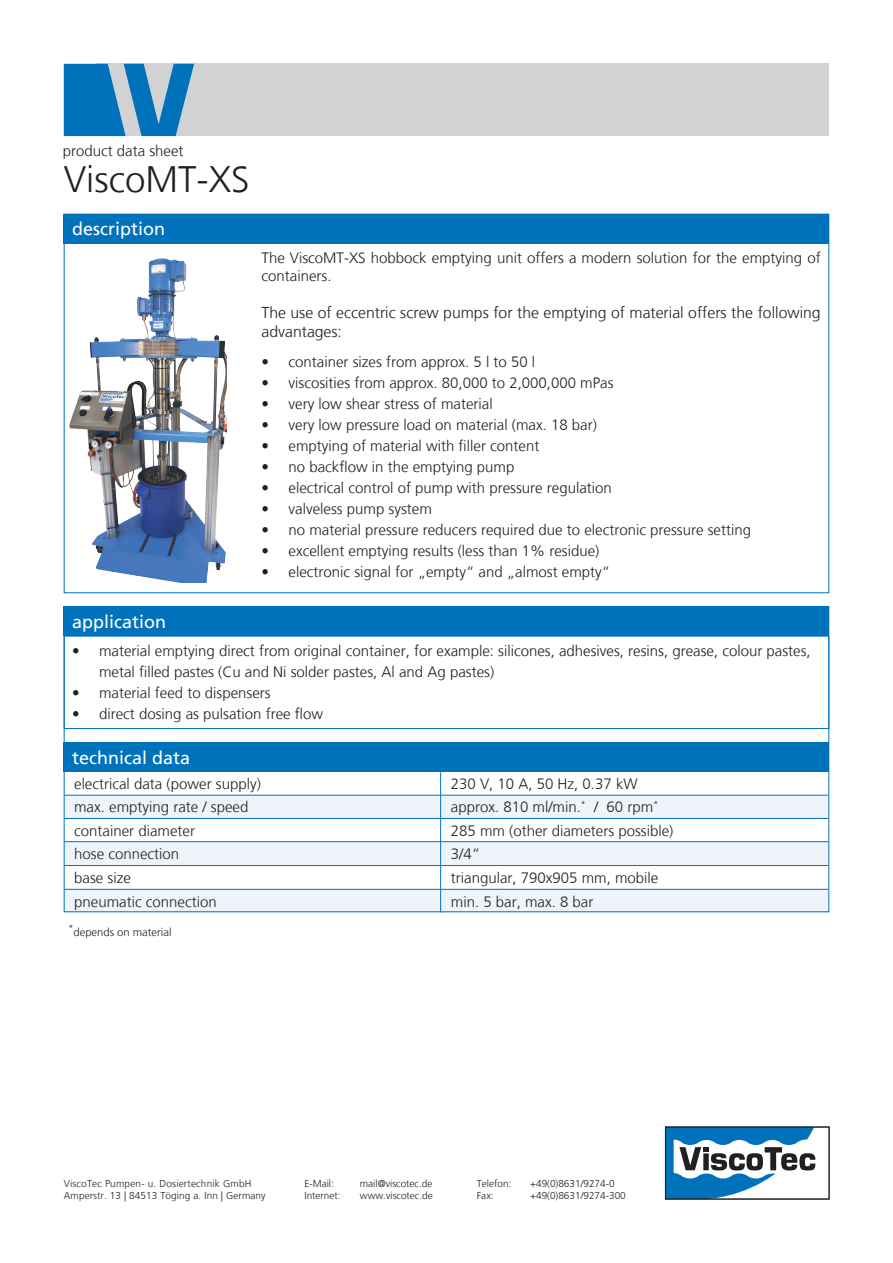
<style>
.page{position:relative;width:893px;height:1263px;background:#fff}
.page>*{position:absolute;margin:0;border:0;box-sizing:border-box;transform-origin:0 0}
.t1{font:300 36.75px "Frutiger LT";color:#231f20}
.t2{font:18px "Frutiger LT";color:#fff}
.t3{font:300 15.75px/18.9px "Frutiger LT";color:#231f20}
.t4{font:300 15px/18px "Frutiger LT";color:#231f20}
.t5{font:300 11.25px "Frutiger LT";color:#231f20}
.t6{font:300 10.05px/12px "Frutiger LT";color:#231f20}
.t7{font:300 10.05px/12px "Frutiger LT";letter-spacing:.02em;color:#231f20}
.t8{font:300 9.15px "Frutiger LT";color:#231f20}
</style>
<div class="page">
<svg style="left:667px;top:1129px;width:148px;height:68px"></svg>
<div style="left:665px;top:1127px;width:164px;height:72px;border:1px solid #231f20"></div>
<div style="left:96px;top:64px;width:733px;height:72px;background:#d1d2d4"></div>
<svg style="left:64px;top:64px;width:130px;height:72px"></svg>
<div style="left:64px;top:214px;width:765px;height:29px;background:#0072bc"></div>
<img style="left:69px;top:258px;width:158px;height:325px">
<div style="left:64px;top:606px;width:765px;height:30px;background:#0072bc"></div>
<svg style="left:64px;top:796px;width:764px;height:117px;fill:#eff4fa"></svg>
<hr style="left:64px;top:795px;width:377px;height:1px;background:#0072bc">
<hr style="left:441px;top:795px;width:387px;height:1px;background:#0072bc">
<hr style="left:64px;top:818px;width:377px;height:1px;background:#0072bc">
<hr style="left:441px;top:818px;width:387px;height:1px;background:#0072bc">
<hr style="left:64px;top:841px;width:377px;height:1px;background:#0072bc">
<hr style="left:441px;top:841px;width:387px;height:1px;background:#0072bc">
<hr style="left:64px;top:865px;width:377px;height:1px;background:#0072bc">
<hr style="left:441px;top:865px;width:387px;height:1px;background:#0072bc">
<hr style="left:64px;top:889px;width:377px;height:1px;background:#0072bc">
<hr style="left:441px;top:889px;width:387px;height:1px;background:#0072bc">
<svg style="left:440px;top:772px;width:1px;height:138px"></svg>
<div style="left:64px;top:742px;width:765px;height:30px;background:#0072bc"></div>
<p class="t4" style="left:63px;top:142px;width:122px">product data sheet</p>
<h1 class="t1" style="left:64px;top:159px;width:187px">ViscoMT-XS</h1>
<p class="t2" style="left:72px;top:218px;width:95px">description</p>
<p class="t4" style="left:261px;top:249px;width:561px">The ViscoMT-XS hobbock emptying unit offers a modern solution for the emptying of containers.</p>
<p class="t3" style="left:261px;top:303px;width:561px">The use of eccentric screw pumps for the emptying of material offers the following advantages:</p>
<p class="t4" style="left:261px;top:353px;width:275px">• container sizes from approx. 5 l to 50 l</p>
<p class="t4" style="left:261px;top:374px;width:354px">• viscosities from approx. 80,000 to 2,000,000 mPas</p>
<p class="t4" style="left:261px;top:395px;width:233px">• very low shear stress of material</p>
<p class="t4" style="left:261px;top:416px;width:337px">• very low pressure load on material (max. 18 bar)</p>
<p class="t4" style="left:261px;top:437px;width:279px">• emptying of material with filler content</p>
<p class="t4" style="left:261px;top:458px;width:254px">• no backflow in the emptying pump</p>
<p class="t4" style="left:261px;top:479px;width:352px">• electrical control of pump with pressure regulation</p>
<p class="t4" style="left:261px;top:500px;width:172px">• valveless pump system</p>
<p class="t4" style="left:261px;top:521px;width:491px">• no material pressure reducers required due to electronic pressure setting</p>
<p class="t4" style="left:261px;top:542px;width:339px">• excellent emptying results (less than 1% residue)</p>
<p class="t4" style="left:261px;top:563px;width:350px">• electronic signal for „empty“ and „almost empty“</p>
<p class="t2" style="left:72px;top:611px;width:96px">application</p>
<p class="t4" style="left:99px;top:640px;width:713px;line-height:21px;text-indent:-27px">• material emptying direct from original container, for example: silicones, adhesives, resins, grease, colour pastes, metal filled pastes (Cu and Ni solder pastes, Al and Ag pastes)</p>
<p class="t4" style="left:72px;top:684px;width:200px">• material feed to dispensers</p>
<p class="t4" style="left:72px;top:705px;width:253px">• direct dosing as pulsation free flow</p>
<p class="t2" style="left:72px;top:747px;width:120px">technical data</p>
<p class="t4" style="left:74px;top:775px;width:188px">electrical data (power supply)</p>
<p class="t4" style="left:451px;top:775px;width:188px">230 V, 10 A, 50 Hz, 0.37 kW</p>
<p class="t4" style="left:74px;top:798px;width:176px">max. emptying rate / speed</p>
<p class="t4" style="left:451px;top:798px;width:209px">approx. 810 ml/min.<sup>*</sup> / 60 rpm<sup>*</sup></p>
<p class="t4" style="left:74px;top:822px;width:122px">container diameter</p>
<p class="t4" style="left:451px;top:822px;width:224px">285 mm (other diameters possible)</p>
<p class="t4" style="left:74px;top:845px;width:107px">hose connection</p>
<p class="t4" style="left:451px;top:845px;width:31px">3/4“</p>
<p class="t4" style="left:74px;top:869px;width:58px">base size</p>
<p class="t4" style="left:451px;top:869px;width:209px">triangular, 790x905 mm, mobile</p>
<p class="t4" style="left:74px;top:892px;width:144px">pneumatic connection</p>
<p class="t4" style="left:451px;top:892px;width:144px">min. 5 bar, max. 8 bar</p>
<p class="t8" style="left:68px;top:923px;width:7px">*</p>
<p class="t5" style="left:73px;top:926px;width:100px">depends on material</p>
<p class="t6" style="left:304px;top:1177px;width:38px">E-Mail:<br>Internet:</p>
<p class="t6" style="left:360px;top:1177px;width:74px">mail@viscotec.de www.viscotec.de</p>
<p class="t6" style="left:477px;top:1178px;width:36px">Telefon:<br>Fax:</p>
<p class="t7" style="left:64px;top:1178px;width:203px">ViscoTec Pumpen- u. Dosiertechnik GmbH<br>Amperstr. 13 | 84513 Töging a. Inn | Germany</p>
<p class="t6" style="left:530px;top:1178px;width:97px">+49(0)8631/9274-0 +49(0)8631/9274-300</p>
</div>
